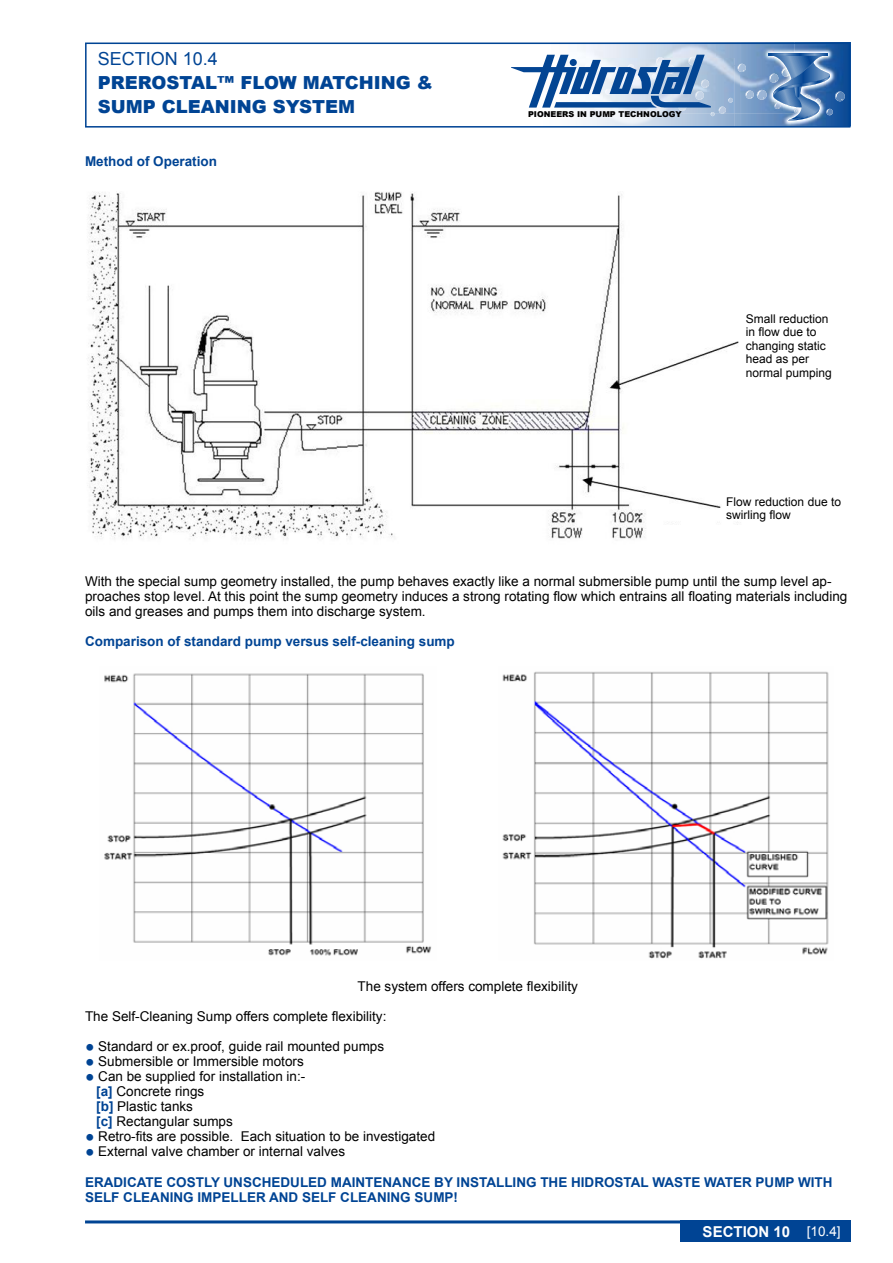
<style>
.page{position:relative;width:893px;height:1263px;background:#fff}
.page>*{position:absolute;margin:0;border:0;box-sizing:border-box;transform-origin:0 0}
.t1{font:900 18px/24px "Arial";color:#004494}
.t2{font:18px "Arial";color:#004494}
.t3{font:700 15px "Arial";color:#fff}
.t4{font:13.5px/15px "Arial";color:#000}
.t5{font:700 13.5px/15px "Arial";color:#004494}
.t6{font:12px/13.5px "Arial";color:#000}
.t7{font:900 8.1px "Arial";color:#000}
.s1{font-size:27px;color:#004494}
.s2{font-weight:700;color:#004494}
.s3{font-weight:400;font-size:13.5px}
</style>
<div class="page">
<div style="left:680px;top:1220px;width:170px;height:22px;background:#004494"></div>
<hr style="left:85px;top:1220px;width:765px;height:3px;background:#004494">
<div style="left:85px;top:43px;width:765px;height:85px;border:2px solid #004494"></div>
<img style="left:88px;top:191px;width:651px;height:348px">
<img style="left:104px;top:673px;width:328px;height:283px">
<img style="left:502px;top:671px;width:327px;height:288px">
<svg style="left:488px;top:43px;width:357px;height:83px"></svg>
<h1 class="t2" style="left:98px;top:48px;width:122px">SECTION 10.4</h1>
<h1 class="t1" style="left:98px;top:70px;width:337px">PREROSTAL™ FLOW MATCHING &amp;<br>SUMP CLEANING SYSTEM</h1>
<p class="t5" style="left:85px;top:154px;width:134px">Method of Operation</p>
<p class="t7" style="left:528px;top:110px;width:155px">PIONEERS IN PUMP TECHNOLOGY</p>
<p class="t6" style="left:746px;top:312px;width:88px">Small reduction in flow due to changing static head as per normal pumping</p>
<p class="t6" style="left:726px;top:495px;width:116px">Flow reduction due to swirling flow</p>
<p class="t4" style="left:85px;top:574px;width:764px">With the special sump geometry installed, the pump behaves exactly like a normal submersible pump until the sump level ap&shy;proaches stop level. At this point the sump geometry induces a strong rotating flow which entrains all floating materials including oils and greases and pumps them into discharge system.</p>
<p class="t5" style="left:85px;top:634px;width:371px">Comparison of standard pump versus self-cleaning sump</p>
<p class="t4" style="left:358px;top:979px;width:222px">The system offers complete flexibility</p>
<p class="t4" style="left:85px;top:1009px;width:303px">The Self-Cleaning Sump offers complete flexibility:</p>
<p class="t4" style="left:85px;top:1039px;width:301px"><span class="s1">•</span> Standard or ex.proof, guide rail mounted pumps</p>
<p class="t4" style="left:85px;top:1054px;width:220px"><span class="s1">•</span> Submersible or Immersible motors</p>
<p class="t4" style="left:96px;top:1069px;width:211px;text-indent:-11px"><span class="s1">•</span> Can be supplied for installation in:- <span class="s2">[a]</span> Concrete rings<br><span class="s2">[b]</span> Plastic tanks<br><span class="s2">[c]</span> Rectangular sumps</p>
<p class="t4" style="left:85px;top:1129px;width:352px"><span class="s1">•</span> Retro-fits are possible. Each situation to be investigated</p>
<p class="t4" style="left:85px;top:1144px;width:262px"><span class="s1">•</span> External valve chamber or internal valves</p>
<p class="t5" style="left:85px;top:1174px;width:749px">ERADICATE COSTLY UNSCHEDULED MAINTENANCE BY INSTALLING THE HIDROSTAL WASTE WATER PUMP WITH<br>SELF CLEANING IMPELLER AND SELF CLEANING SUMP!</p>
<p class="t3" style="left:703px;top:1223px;width:139px">SECTION 10 <span class="s3">[10.4]</span></p>
</div>
